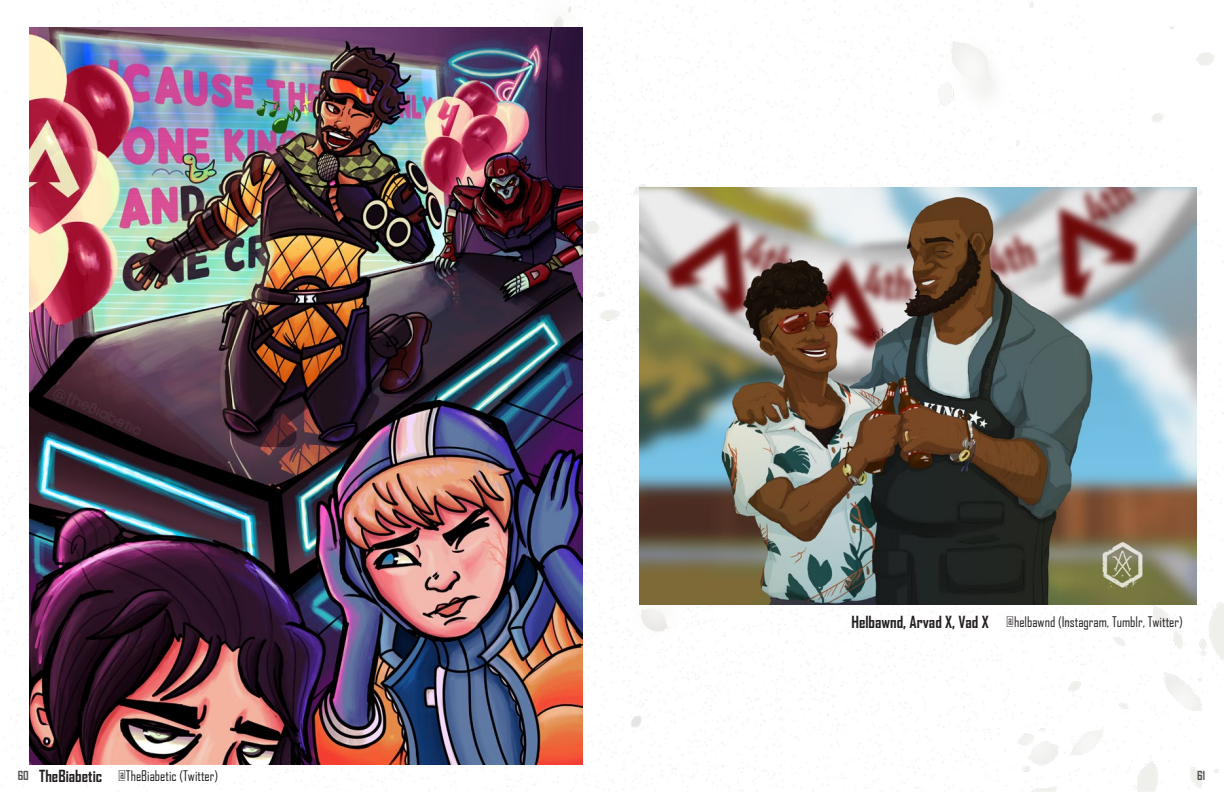
<style>
.page{position:relative;width:1224px;height:792px;background:#fff}
.page>*{position:absolute;margin:0;border:0;box-sizing:border-box;transform-origin:0 0}
.Author_Artist_Name{font:700 16px "Agency FB";color:#231f20}
.Auth_Art_CREDITS{font:14px "Agency FB";color:#231f20}
.t1{font:700 12px "Agency FB";color:#535355}
</style>
<div class="page">
<img style="left:2px;top:1px;width:1222px;height:791px">
<img style="left:639px;top:187px;width:558px;height:418px">
<img style="left:29px;top:27px;width:554px;height:738px">
<p class="Author_Artist_Name" style="left:852px;top:612px;width:139px">Helbawnd, Arvad X, Vad X</p>
<p class="Auth_Art_CREDITS" style="left:1006px;top:613px;width:178px">@helbawnd (Instagram, Tumblr, Twitter)</p>
<p class="Author_Artist_Name" style="left:39px;top:766px;width:64px">TheBiabetic</p>
<p class="Auth_Art_CREDITS" style="left:118px;top:767px;width:102px">@TheBiabetic (Twitter)</p>
<p class="t1" style="left:18px;top:768px;width:13px">60</p>
<p class="t1" style="left:1197px;top:768px;width:10px">61</p>
</div>
